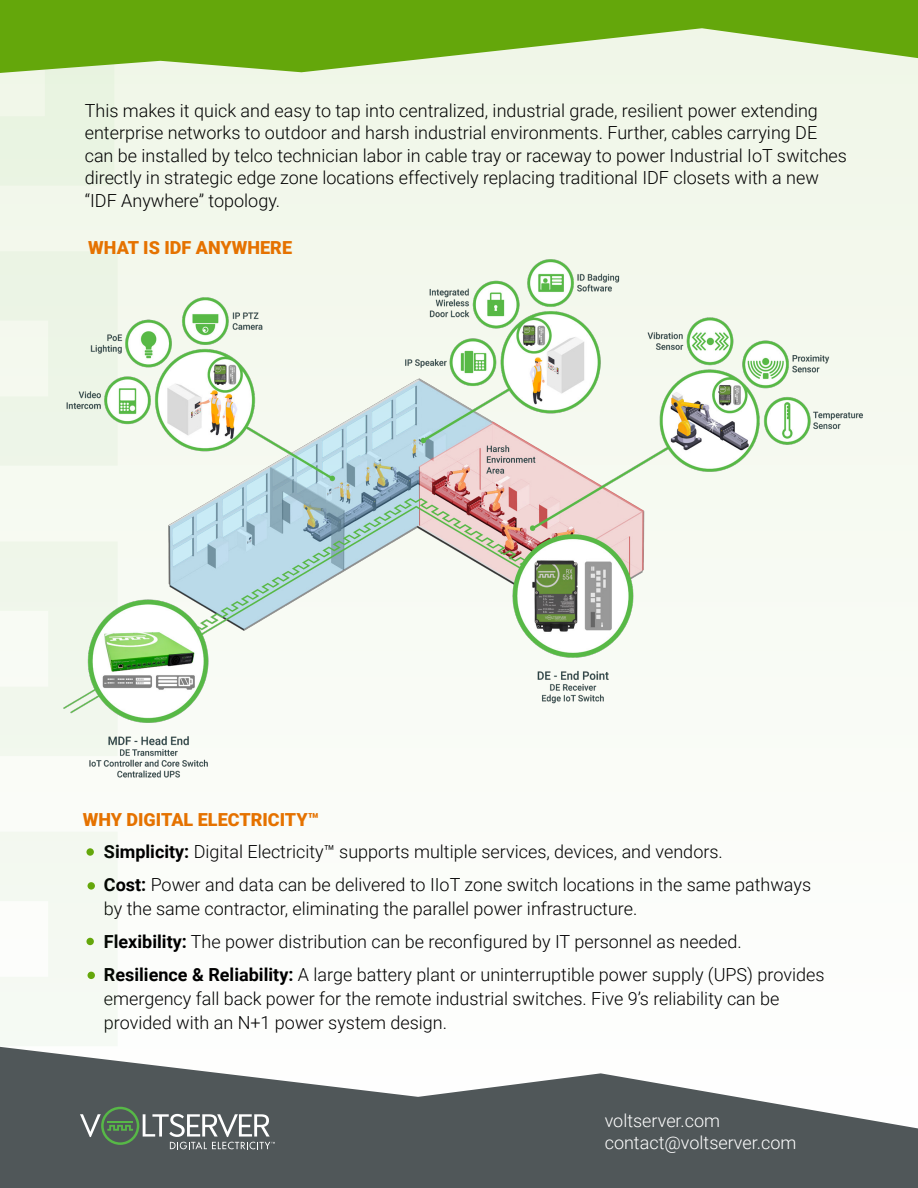
<style>
.page{position:relative;width:918px;height:1188px;background:#fff}
.page>*{position:absolute;margin:0;border:0;box-sizing:border-box;transform-origin:0 0}
.t1{font:300 18px/22.5px "Roboto";color:#000}
.t2{font:900 18px "Roboto";color:#e57200}
.t3{font:300 18px/21.6px "Roboto";color:#fff}
.s1{font-weight:700}
</style>
<div class="page">
<div style="left:114px;top:87px;width:804px;height:564px;background:#f2f7ea"></div>
<svg style="left:0;top:184px;width:118px;height:860px;fill:#f4f9f2"></svg>
<svg style="left:0;top:87px;width:114px;height:180px;background:#ecf5e5"></svg>
<img style="left:27px;top:228px;width:848px;height:567px">
<div style="left:86px;top:848px;width:8px;height:8px;background:#64a70b;border-radius:50%"></div>
<div style="left:88px;top:882px;width:7px;height:8px;background:#64a70b;border-radius:50%"></div>
<div style="left:86px;top:938px;width:8px;height:7px;background:#64a70b;border-radius:50%"></div>
<div style="left:88px;top:972px;width:7px;height:7px;background:#64a70b;border-radius:50%"></div>
<svg style="left:0;top:1044px;width:918px;height:144px;fill:#505759"></svg>
<svg style="left:80px;top:1107px;width:195px;height:42px;background:#6c7773"></svg>
<svg style="left:0;top:0;width:918px;height:87px;background:#98c55e"></svg>
<p class="t1" style="left:85px;top:99px;width:764px">This makes it quick and easy to tap into centralized, industrial grade, resilient power extending enterprise networks to outdoor and harsh industrial environments. Further, cables carrying DE can be installed by telco technician labor in cable tray or raceway to power Industrial IoT switches directly in strategic edge zone locations effectively replacing traditional IDF closets with a new “IDF Anywhere” topology.</p>
<p class="t2" style="left:88px;top:235px;width:205px">WHAT IS IDF ANYWHERE</p>
<p class="t2" style="left:83px;top:807px;width:238px">WHY DIGITAL ELECTRICITY™</p>
<p class="t1" style="left:104px;top:835px;width:709px;line-height:33px"><span class="s1">Simplicity:</span> Digital Electricity™ supports multiple services, devices, and vendors.<br><span class="s1">Cost:</span> Power and data can be delivered to IIoT zone switch locations in the same pathways</p>
<p class="t1" style="left:104px;top:892px;width:722px;line-height:33px">by the same contractor, eliminating the parallel power infrastructure.<br><span class="s1">Flexibility:</span> The power distribution can be reconfigured by IT personnel as needed.<br><span class="s1">Resilience &amp; Reliability:</span> A large battery plant or uninterruptible power supply (UPS) provides</p>
<p class="t1" style="left:104px;top:986px;width:677px;line-height:24px">emergency fall back power for the remote industrial switches. Five 9’s reliability can be provided with an N+1 power system design.</p>
<p class="t3" style="left:605px;top:1109px;width:193px">voltserver.com contact@voltserver.com</p>
</div>
